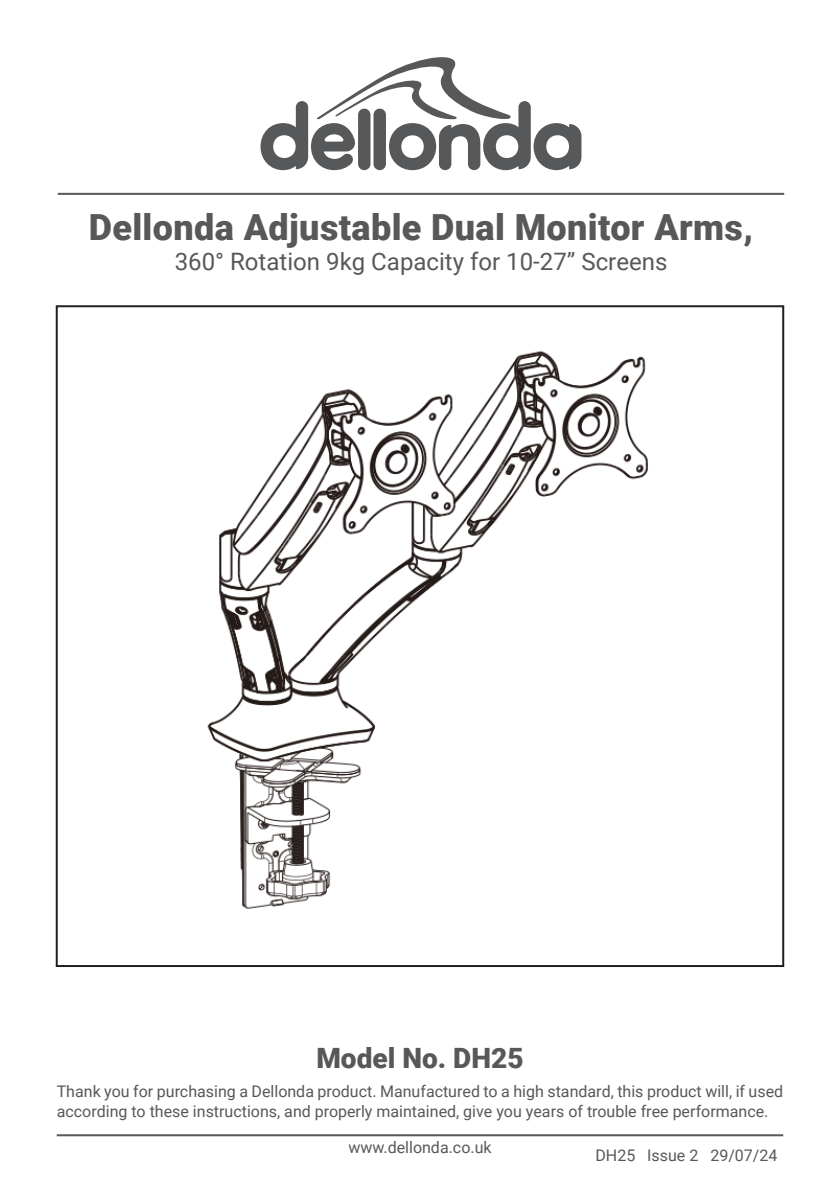
<style>
.page{position:relative;width:840px;height:1191px;background:#fff}
.page>*{position:absolute;margin:0;border:0;box-sizing:border-box;transform-origin:0 0}
.Product_Header{font:900 36px "Roboto";letter-spacing:.01em;color:#57585a}
.Model_Number{font:900 28px "Roboto";color:#57585a}
.Product_Header__Description{font:24px "Roboto";color:#57585a}
.Copy__Justified{font:16px/20px "Roboto";color:#57585a}
.Page_Footer{font:16px "Roboto";color:#57585a}
</style>
<div class="page">
<hr style="left:57px;top:1134px;width:725px;height:2px;background:#57585a">
<hr style="left:58px;top:193px;width:725px;height:2px;background:#57585a">
<svg style="left:260px;top:57px;width:321px;height:113px"></svg>
<img style="left:207px;top:350px;width:442px;height:559px">
<p class="Product_Header" style="left:89px;top:202px;width:665px">Dellonda Adjustable Dual Monitor Arms,</p>
<p class="Product_Header__Description" style="left:174px;top:245px;width:494px">360° Rotation 9kg Capacity for 10-27” Screens</p>
<p class="Model_Number" style="left:316px;top:1038px;width:208px">Model No. DH25</p>
<p class="Copy__Justified" style="left:57px;top:1081px;width:727px">Thank you for purchasing a Dellonda product. Manufactured to a high standard, this product will, if used according to these instructions, and properly maintained, give you years of trouble free performance.</p>
<p class="Copy__Justified" style="left:595px;top:1144px;width:183px">DH25 Issue 2 29/07/24</p>
<p class="Page_Footer" style="left:348px;top:1136px;width:145px">www.dellonda.co.uk</p>
</div>
